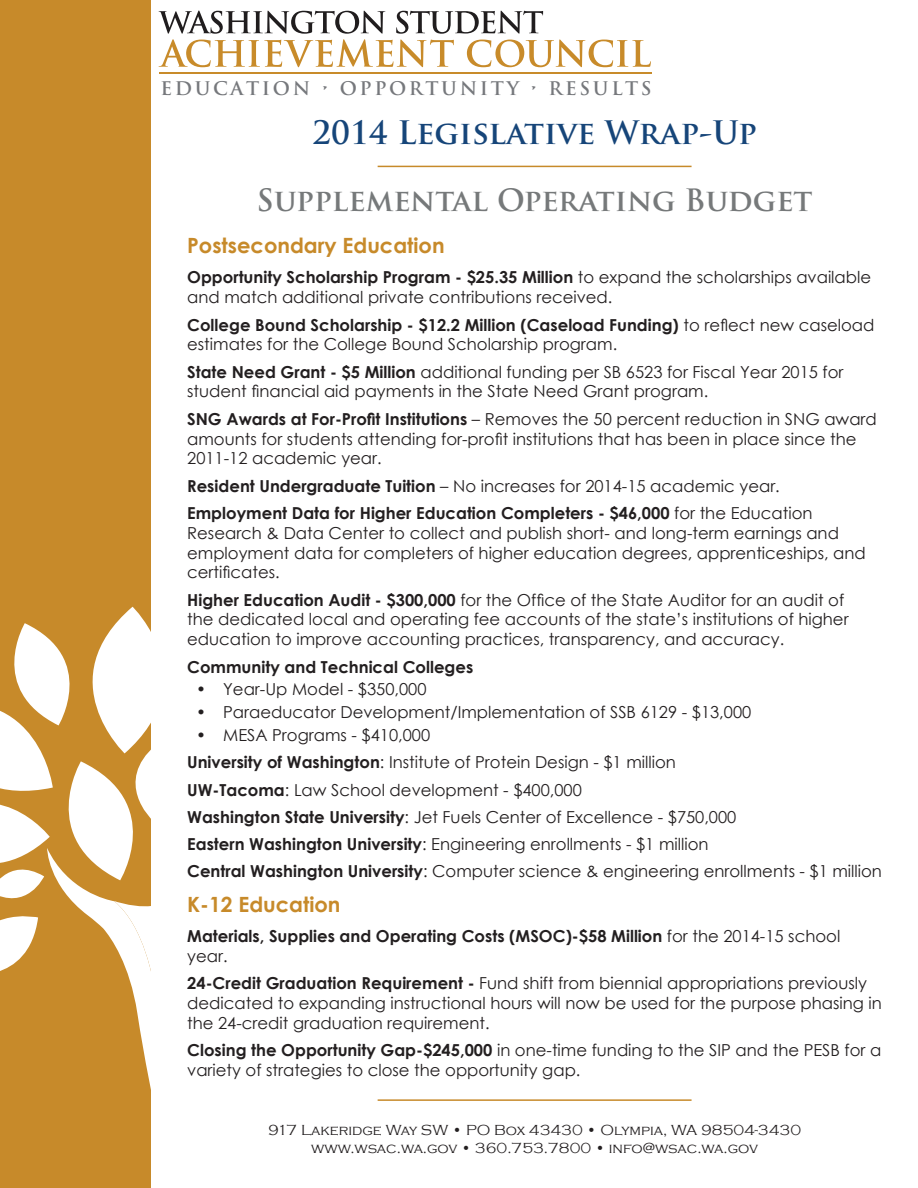
<style>
.page{position:relative;width:918px;height:1188px;background:#fff}
.page>*{position:absolute;margin:0;border:0;box-sizing:border-box;transform-origin:0 0}
.t1{font:700 31.5px "Trajan Pro";color:#164579}
.t2{font:700 30px "Trajan Pro";color:#76797a}
.Paragraph_Style{font:700 21px "Century Gothic";color:#c78a2a}
.t3{font:700 18.3px "Trajan Pro";color:#76787c}
.Paragraph_Style-2{font:16.5px/19.8px "Century Gothic";color:#231f20}
.Paragraph_Style-3{font:700 16.5px/19.8px "Century Gothic";color:#231f20}
.t4{font:300 15px "Copperplate Gothic";color:#231f20}
.s1{font-weight:700}
.s2{font-weight:400}
</style>
<div class="page">
<hr style="left:378px;top:1099px;width:314px;height:2px;background:#c78a2a">
<div style="left:0;top:0;width:151px;height:1188px;background:#c78a2a"></div>
<svg style="left:0;top:606px;width:151px;height:484px"></svg>
<svg style="left:159px;top:11px;width:492px;height:56px"></svg>
<hr style="left:160px;top:72px;width:492px;height:1px;background:#c88b2a">
<hr style="left:378px;top:166px;width:314px;height:1px;background:#c78a2a">
<p class="t3" style="left:160px;top:77px;width:493px">E D U C A T I O N • O P P O R T U N I T Y • R E S U L TS</p>
<p class="t1" style="left:312px;top:113px;width:446px">2014 Legislative Wrap-Up</p>
<p class="t2" style="left:257px;top:182px;width:558px">Supplemental Operating Budget</p>
<p class="Paragraph_Style" style="left:187px;top:230px;width:259px">Postsecondary Education</p>
<p class="Paragraph_Style-2" style="left:187px;top:267px;width:685px"><span class="s1">Opportunity Scholarship Program - $25.35 Million</span> to expand the scholarships available and match additional private contributions received.</p>
<p class="Paragraph_Style-2" style="left:187px;top:314px;width:689px"><span class="s1">College Bound Scholarship - $12.2 Million (Caseload Funding)</span> to reflect new caseload estimates for the College Bound Scholarship program.</p>
<p class="Paragraph_Style-2" style="left:187px;top:362px;width:658px"><span class="s1">State Need Grant - $5 Million</span> additional funding per SB 6523 for Fiscal Year 2015 for student financial aid payments in the State Need Grant program.</p>
<p class="Paragraph_Style-2" style="left:187px;top:409px;width:691px"><span class="s1">SNG Awards at For-Profit Institutions</span> – Removes the 50 percent reduction in SNG award amounts for students attending for-profit institutions that has been in place since the<br>2011-12 academic year.</p>
<p class="Paragraph_Style-2" style="left:187px;top:476px;width:594px"><span class="s1">Resident Undergraduate Tuition</span> – No increases for 2014-15 academic year.</p>
<p class="Paragraph_Style-2" style="left:187px;top:503px;width:680px"><span class="s1">Employment Data for Higher Education Completers - $46,000</span> for the Education Research &amp; Data Center to collect and publish short- and long-term earnings and employment data for completers of higher education degrees, apprenticeships, and certificates.</p>
<p class="Paragraph_Style-2" style="left:187px;top:590px;width:663px"><span class="s1">Higher Education Audit - $300,000</span> for the Office of the State Auditor for an audit of the dedicated local and operating fee accounts of the state’s institutions of higher education to improve accounting practices, transparency, and accuracy.</p>
<p class="Paragraph_Style-3" style="left:187px;top:656px;width:288px">Community and Technical Colleges</p>
<p class="Paragraph_Style-2" style="left:196px;top:679px;width:232px">• Year-Up Model - $350,000</p>
<p class="Paragraph_Style-2" style="left:196px;top:702px;width:557px">• Paraeducator Development/Implementation of SSB 6129 - $13,000</p>
<p class="Paragraph_Style-2" style="left:196px;top:725px;width:235px">• MESA Programs - $410,000</p>
<p class="Paragraph_Style-2" style="left:187px;top:752px;width:490px"><span class="s1">University of Washington</span>: Institute of Protein Design - $1 million</p>
<p class="Paragraph_Style-2" style="left:187px;top:779px;width:396px"><span class="s1">UW-Tacoma</span>: Law School development - $400,000</p>
<p class="Paragraph_Style-2" style="left:187px;top:807px;width:551px"><span class="s1">Washington State University</span>: Jet Fuels Center of Excellence - $750,000</p>
<p class="Paragraph_Style-2" style="left:187px;top:834px;width:523px"><span class="s1">Eastern Washington University</span>: Engineering enrollments - $1 million</p>
<p class="Paragraph_Style-2" style="left:187px;top:861px;width:696px"><span class="s1">Central Washington University</span>: Computer science &amp; engineering enrollments - $1 million</p>
<p class="Paragraph_Style" style="left:187px;top:888px;width:155px">K-12 Education</p>
<p class="Paragraph_Style-3" style="left:187px;top:925px;width:655px">Materials, Supplies and Operating Costs (MSOC)-$58 Million <span class="s2">for the 2014-15 school year.</span></p>
<p class="Paragraph_Style-2" style="left:187px;top:973px;width:696px"><span class="s1">24-Credit Graduation Requirement -</span> Fund shift from biennial appropriations previously dedicated to expanding instructional hours will now be used for the purpose phasing in the 24-credit graduation requirement.</p>
<p class="Paragraph_Style-2" style="left:187px;top:1040px;width:696px"><span class="s1">Closing the Opportunity Gap-$245,000</span> in one-time funding to the SIP and the PESB for a variety of strategies to close the opportunity gap.</p>
<p class="t4" style="left:268px;top:1122px;width:535px">917 Lakeridge Way SW • PO Box 43430 • Olympia, WA 98504-3430</p>
<p class="t4" style="left:311px;top:1140px;width:448px">www.wsac.wa.gov • 360.753.7800 • info@wsac.wa.gov</p>
</div>
